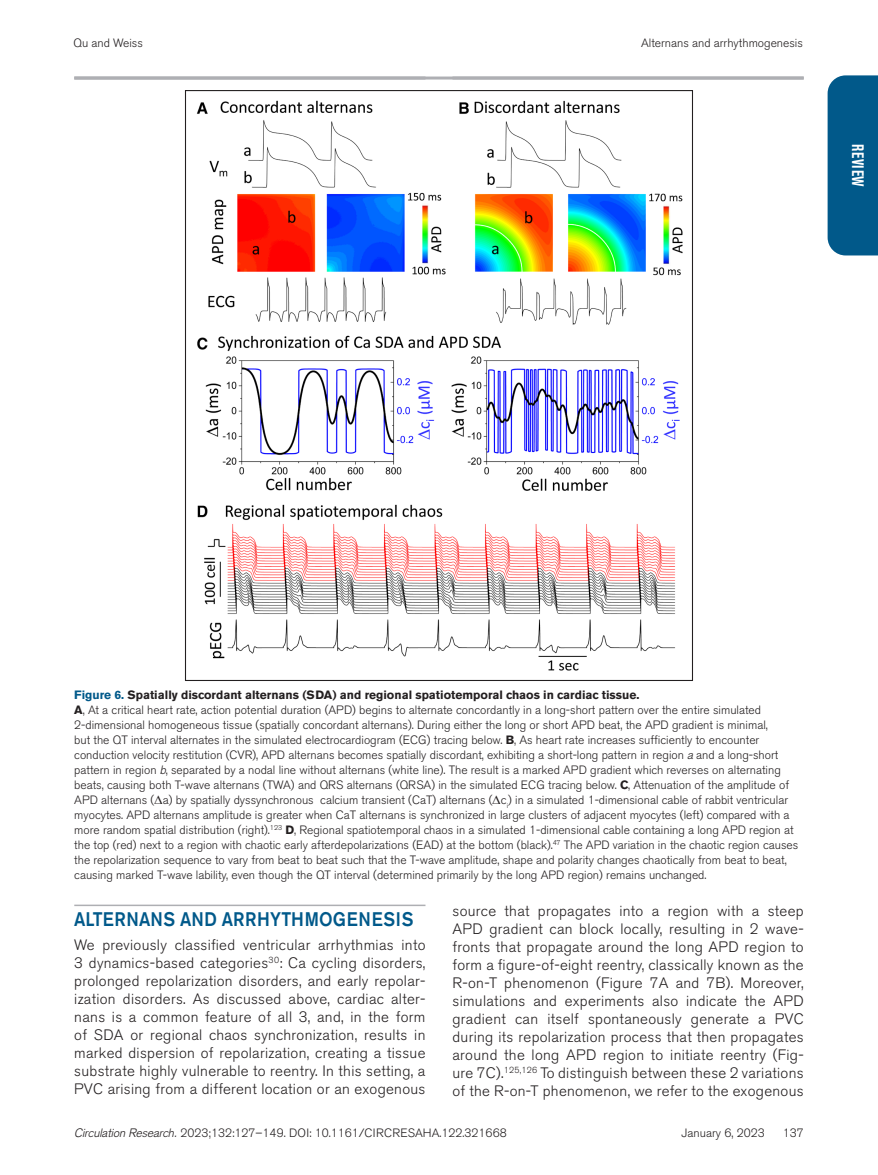
<style>
.page{position:relative;width:878px;height:1175px;background:#fff}
.page>*{position:absolute;margin:0;border:0;box-sizing:border-box;transform-origin:0 0}
.t1{font:500 19.5px "Akzidenz Grotesk BE";letter-spacing:.04em;color:#01598a;scale:.9 1}
.t2{font:700 condensed 16.5px "Akzidenz Grotesk BE";color:#fff;scale:.9 1}
.t3{font:300 15px/18px "Akzidenz Grotesk BE";letter-spacing:.02em;color:#231f20;text-align:justify}
.t4{font:300 12px/15px "Akzidenz Grotesk BE";color:#231f20}
.s1{font-weight:700;color:#01598a}
.s2{font-weight:700}
.s3{font-family:"Akzidenz Grotesk";font-style:italic}
.s4{font-family:"Gandhari Unicode";font-weight:400}
</style>
<div class="page">
<div style="left:827px;top:75px;width:51px;height:180px;background:#01598a"></div>
<hr style="left:74px;top:76px;width:729px;height:4px;background:#b9babe">
<hr style="left:74px;top:904px;width:351px;height:2px;background:#aeafb3">
<svg style="left:185px;top:90px;width:508px;height:591px"></svg>
<p class="t4" style="left:74px;top:36px;width:71px">Qu and Weiss</p>
<p class="t4" style="left:641px;top:36px;width:163px">Alternans and arrhythmogenesis</p>
<h2 class="t2" style="left:867px;top:144px;width:48px;rotate:90deg">Review</h2>
<p class="t4" style="left:74px;top:687px;width:725px"><span class="s1">Figure 6.</span> <span class="s2">Spatially discordant alternans (SDA) and regional spatiotemporal chaos in cardiac tissue.<br>A</span>, At a critical heart rate, action potential duration (APD) begins to alternate concordantly in a long-short pattern over the entire simulated 2-dimensional homogeneous tissue (spatially concordant alternans). During either the long or short APD beat, the APD gradient is minimal,<br>but the QT interval alternates in the simulated electrocardiogram (ECG) tracing below. <span class="s2">B</span>, As heart rate increases sufficiently to encounter conduction velocity restitution (CVR), APD alternans becomes spatially discordant, exhibiting a short-long pattern in region <span class="s3">a</span> and a long-short pattern in region <span class="s3">b</span>, separated by a nodal line without alternans (white line). The result is a marked APD gradient which reverses on alternating beats, causing both T-wave alternans (TWA) and QRS alternans (QRSA) in the simulated ECG tracing below. <span class="s2">C</span>, Attenuation of the amplitude of APD alternans (<span class="s4">Δ</span>a) by spatially dyssynchronous calcium transient (CaT) alternans (<span class="s4">Δ</span>c<sub>i</sub>) in a simulated 1-dimensional cable of rabbit ventricular myocytes. APD alternans amplitude is greater when CaT alternans is synchronized in large clusters of adjacent myocytes (left) compared with a more random spatial distribution (right).<sup>123</sup> <span class="s2">D</span>, Regional spatiotemporal chaos in a simulated 1-dimensional cable containing a long APD region at the top (red) next to a region with chaotic early afterdepolarizations (EAD) at the bottom (black).<sup>47</sup> The APD variation in the chaotic region causes the repolarization sequence to vary from beat to beat such that the T-wave amplitude, shape and polarity changes chaotically from beat to beat, causing marked T-wave lability, even though the QT interval (determined primarily by the long APD region) remains unchanged.</p>
<h1 class="t1" style="left:74px;top:906px;width:378px">ALTERNANS AND ARRHYTHMOGENESIS</h1>
<p class="t3" style="left:74px;top:935px;width:353px">We previously classified ventricular arrhythmias into 3 dynamics-based categories<sup>30</sup>: Ca cycling disorders, prolonged repolarization disorders, and early repolar&shy;ization disorders. As discussed above, cardiac alter&shy;nans is a common feature of all 3, and, in the form of SDA or regional chaos synchronization, results in marked dispersion of repolarization, creating a tissue substrate highly vulnerable to reentry. In this setting, a PVC arising from a different location or an exogenous</p>
<p class="t3" style="left:452px;top:902px;width:353px">source that propagates into a region with a steep APD gradient can block locally, resulting in 2 wave&shy;fronts that propagate around the long APD region to form a figure-of-eight reentry, classically known as the R-on-T phenomenon (Figure 7A and 7B). Moreover, simulations and experiments also indicate the APD gradient can itself spontaneously generate a PVC during its repolarization process that then propagates around the long APD region to initiate reentry (Fig&shy;ure 7C).<sup>125,126</sup> To distinguish between these 2 variations of the R-on-T phenomenon, we refer to the exogenous</p>
<p class="t4" style="left:74px;top:1125px;width:434px"><span class="s3">Circulation Research.</span> 2023;132:127–149. DOI: 10.1161/CIRCRESAHA.122.321668</p>
<p class="t4" style="left:681px;top:1125px;width:84px">January 6, 2023</p>
<p class="t4" style="left:782px;top:1125px;width:22px">137</p>
</div>
